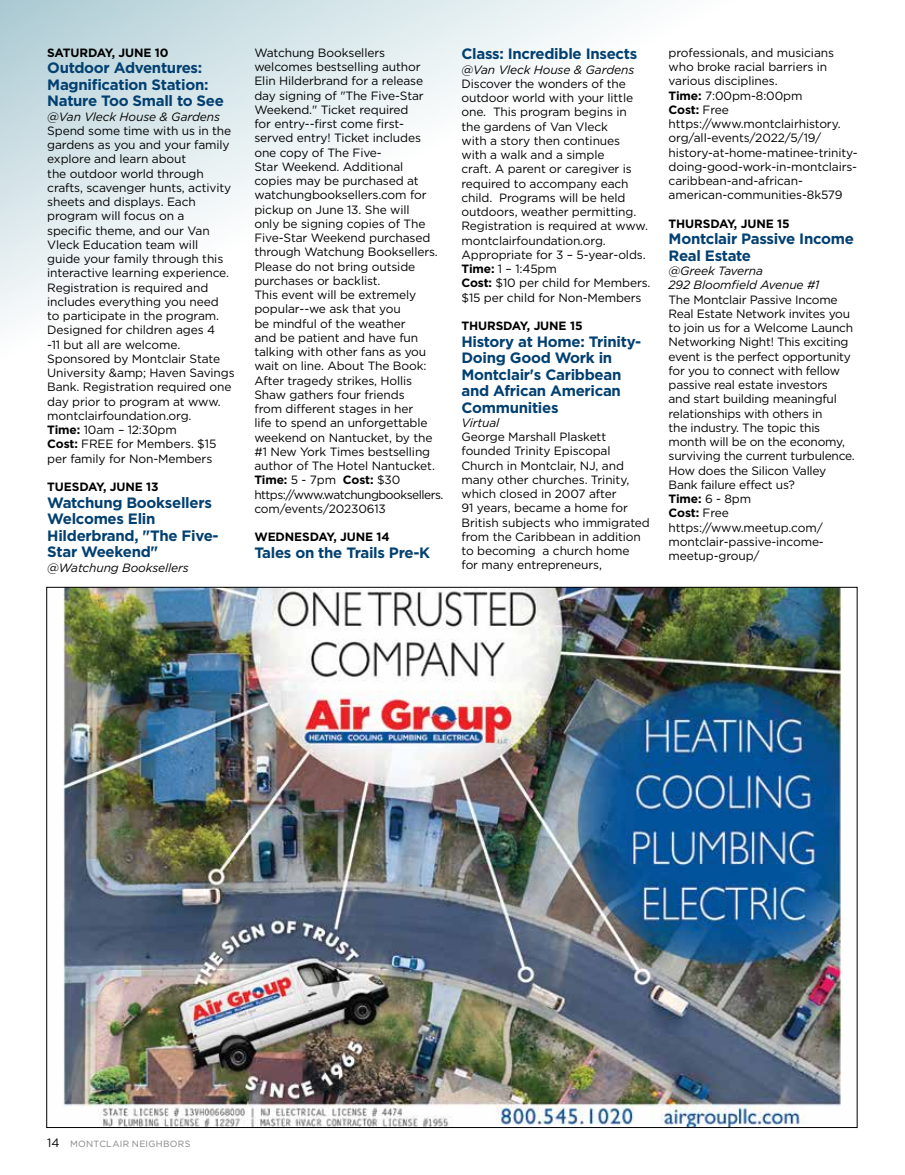
<style>
.page{position:relative;width:905px;height:1175px;background:#fff}
.page>*{position:absolute;margin:0;border:0;box-sizing:border-box;transform-origin:0 0}
.t1{font:700 15px/16.5px "Gotham";letter-spacing:-.02em;color:#024071}
.t2{font:12px/14.2px "Gotham";letter-spacing:-.01em;color:#000}
.t3{font:italic 12px/14.2px "Gotham";letter-spacing:-.01em;color:#000}
.t4{font:700 12px "Gotham";letter-spacing:-.01em;color:#000}
.t5{font:9px "Gotham";letter-spacing:.035em;color:#808285}
.s1{font-weight:700}
.s2{font-size:12px;color:#000}
</style>
<div class="page">
<svg style="left:0;top:0;width:648px;height:322px"></svg>
<img style="left:62px;top:589px;width:781px;height:536px">
<p class="t4" style="left:47px;top:45px;width:123px">SATURDAY, JUNE 10</p>
<p class="t1" style="left:47px;top:60px;width:178px">Outdoor Adventures:<br>Magnification Station:<br>Nature Too Small to See</p>
<p class="t3" style="left:47px;top:109px;width:174px">@Van Vleck House &amp; Gardens</p>
<p class="t2" style="left:47px;top:123px;width:189px">Spend some time with us in the gardens as you and your family explore and learn about<br>the outdoor world through crafts, scavenger hunts, activity sheets and displays. Each program will focus on a<br>specific theme, and our Van<br>Vleck Education team will<br>guide your family through this interactive learning experience.<br>Registration is required and includes everything you need<br>to participate in the program.<br>Designed for children ages 4<br>-11 but all are welcome.<br>Sponsored by Montclair State<br>University &amp;amp; Haven Savings<br>Bank. Registration required one day prior to program at www. montclairfoundation.org.<br><span class="s1">Time:</span> 10am – 12:30pm<br><span class="s1">Cost:</span> FREE for Members. $15 per family for Non-Members</p>
<p class="t4" style="left:47px;top:479px;width:113px">TUESDAY, JUNE 13</p>
<p class="t1" style="left:47px;top:494px;width:173px">Watchung Booksellers<br>Welcomes Elin<br>Hilderbrand, "The Five-<br>Star Weekend"</p>
<p class="t3" style="left:47px;top:560px;width:143px">@Watchung Booksellers</p>
<p class="t2" style="left:254px;top:45px;width:191px">Watchung Booksellers welcomes bestselling author<br>Elin Hilderbrand for a release day signing of "The Five-Star<br>Weekend." Ticket required<br>for entry--first come first&shy;served entry! Ticket includes one copy of The Five-<br>Star Weekend. Additional copies may be purchased at watchungbooksellers.com for pickup on June 13. She will<br>only be signing copies of The<br>Five-Star Weekend purchased through Watchung Booksellers.<br>Please do not bring outside purchases or backlist.<br>This event will be extremely popular--we ask that you<br>be mindful of the weather<br>and be patient and have fun talking with other fans as you wait on line. About The Book:<br>After tragedy strikes, Hollis<br>Shaw gathers four friends<br>from different stages in her<br>life to spend an unforgettable weekend on Nantucket, by the #1 New York Times bestselling author of The Hotel Nantucket.<br><span class="s1">Time:</span> 5 - 7pm <span class="s1">Cost:</span> $30 https://www.watchungbooksellers. com/events/20230613</p>
<p class="t4" style="left:254px;top:529px;width:137px">WEDNESDAY, JUNE 14</p>
<p class="t1" style="left:254px;top:544px;width:177px">Tales on the Trails Pre-K</p>
<p class="t1" style="left:461px;top:46px;width:177px">Class: Incredible Insects</p>
<p class="t3" style="left:461px;top:62px;width:174px">@Van Vleck House &amp; Gardens</p>
<p class="t2" style="left:461px;top:76px;width:190px">Discover the wonders of the outdoor world with your little one. This program begins in<br>the gardens of Van Vleck<br>with a story then continues<br>with a walk and a simple<br>craft. A parent or caregiver is required to accompany each child. Programs will be held outdoors, weather permitting.<br>Registration is required at www. montclairfoundation.org.<br>Appropriate for 3 – 5-year-olds.<br><span class="s1">Time:</span> 1 – 1:45pm<br><span class="s1">Cost:</span> $10 per child for Members. $15 per child for Non-Members</p>
<p class="t4" style="left:461px;top:318px;width:122px">THURSDAY, JUNE 15</p>
<p class="t1" style="left:461px;top:333px;width:181px">History at Home: Trinity-<br>Doing Good Work in<br>Montclair's Caribbean and African American<br>Communities</p>
<p class="t3" style="left:461px;top:415px;width:39px">Virtual</p>
<p class="t2" style="left:461px;top:429px;width:190px">George Marshall Plaskett founded Trinity Episcopal<br>Church in Montclair, NJ, and many other churches. Trinity, which closed in 2007 after<br>91 years, became a home for<br>British subjects who immigrated from the Caribbean in addition to becoming a church home<br>for many entrepreneurs,</p>
<p class="t2" style="left:668px;top:45px;width:191px">professionals, and musicians who broke racial barriers in various disciplines.<br><span class="s1">Time:</span> 7:00pm-8:00pm<br><span class="s1">Cost:</span> Free https://www.montclairhistory. org/all-events/2022/5/19/ history-at-home-matinee-trinity&shy;doing-good-work-in-montclairs&shy;caribbean-and-african&shy;american-communities-8k579</p>
<p class="t4" style="left:668px;top:216px;width:122px">THURSDAY, JUNE 15</p>
<p class="t1" style="left:668px;top:231px;width:187px">Montclair Passive Income<br>Real Estate</p>
<p class="t3" style="left:668px;top:263px;width:152px">@Greek Taverna<br>292 Bloomfield Avenue #1</p>
<p class="t2" style="left:668px;top:292px;width:188px">The Montclair Passive Income<br>Real Estate Network invites you to join us for a Welcome Launch<br>Networking Night! This exciting event is the perfect opportunity for you to connect with fellow passive real estate investors<br>and start building meaningful relationships with others in<br>the industry. The topic this month will be on the economy, surviving the current turbulence.<br>How does the Silicon Valley<br>Bank failure effect us?<br><span class="s1">Time:</span> 6 - 8pm<br><span class="s1">Cost:</span> Free https://www.meetup.com/ montclair-passive-income&shy;meetup-group/</p>
<p class="t5" style="left:47px;top:1138px;width:145px"><span class="s2">14</span> MONTCLAIR NEIGHBORS</p>
</div>
